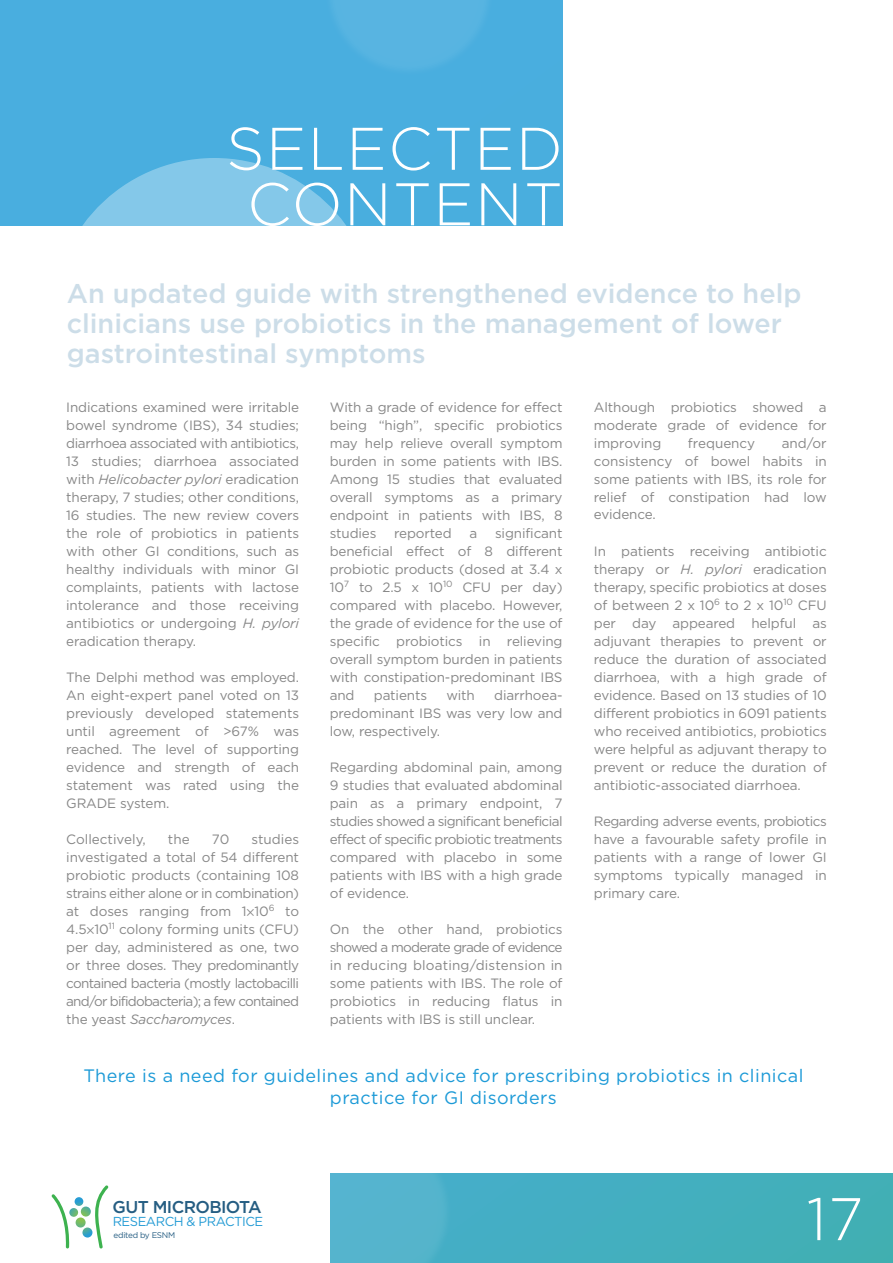
<style>
.page{position:relative;width:893px;height:1263px;background:#fff}
.page>*{position:absolute;margin:0;border:0;box-sizing:border-box;transform-origin:0 0}
.t1{font:300 60px/55.5px "Gotham";letter-spacing:.025em;color:#fff;text-align:center}
.t2{font:500 27px/30px "Gotham";color:#ccdde8}
.t3{font:18px/22.5px "Gotham";letter-spacing:.025em;color:#1c9ad7;text-align:center}
.t4{font:500 17.1px "Gotham";letter-spacing:-.035em;color:#255d82}
.t5{font:13.5px/18px "Gotham";letter-spacing:-.01em;color:#878787;text-align:justify}
.t6{font:13.05px "Gotham";letter-spacing:-.035em;color:#269cd5}
.t7{font:8.25px "Gotham";letter-spacing:-.035em;color:#255d82}
.s1{font-style:italic}
.s2{font-family:"Myriad Pro"}
</style>
<div class="page">
<div style="left:0;top:0;width:563px;height:225px;background:#49aedf"></div>
<div style="left:330px;top:1173px;width:563px;height:90px;background:#43afbd"></div>
<svg style="left:52px;top:1185px;width:56px;height:63px"></svg>
<img style="left:333px;top:0;width:153px;height:69px">
<svg style="left:46px;top:158px;width:336px;height:68px"></svg>
<img style="left:330px;top:1173px;width:171px;height:90px">
<h1 class="t1" style="left:226px;top:120px;width:338px">SELECTED<br>CONTENT</h1>
<h2 class="t2" style="left:67px;top:278px;width:736px">An updated guide with strengthened evidence to help clinicians use probiotics in the management of lower gastrointestinal symptoms</h2>
<p class="t5" style="left:66px;top:398px;width:234px">Indications examined were irritable bowel syndrome (IBS), 34 studies; diarrhoea associated with antibiotics, 13 studies; diarrhoea associated with <span class="s1">Helicobacter pylori</span> eradication therapy, 7 studies; other conditions, 16 studies. The new review covers the role of probiotics in patients with other GI conditions, such as healthy individuals with minor GI complaints, patients with lactose intolerance and those receiving antibiotics or undergoing <span class="s1">H. pylori </span>eradication therapy.</p>
<p class="t5" style="left:66px;top:667px;width:234px">The Delphi method was employed.<br>An eight-expert panel voted on 13 previously developed statements until agreement of &gt;67% was reached. The level of supporting evidence and strength of each statement was rated using the GRADE system.</p>
<p class="t5" style="left:66px;top:829px;width:81px">Collectively,</p>
<p class="t5" style="left:168px;top:829px;width:23px">the</p>
<p class="t5" style="left:212px;top:829px;width:19px">70</p>
<p class="t5" style="left:66px;top:829px;width:234px;text-indent:185px">studies investigated a total of 54 different probiotic products (containing 108 strains either alone or in combination) at doses ranging from 1<span class="s2">×</span>10<sup>6</sup> to 4.5<span class="s2">×</span>10<sup>11</sup> colony forming units (CFU) per day, administered as one, two or three doses. They predominantly contained bacteria (mostly lactobacilli and/or bifidobacteria); a few contained the yeast <span class="s1">Saccharomyces</span>.</p>
<p class="t5" style="left:330px;top:398px;width:234px">With a grade of evidence for effect being “high”, specific probiotics may help relieve overall symptom burden in some patients with IBS.<br>Among 15 studies that evaluated overall symptoms as a primary endpoint in patients with IBS, 8 studies</p>
<p class="t5" style="left:330px;top:523px;width:234px;text-indent:165px">significant beneficial effect of 8 different probiotic products (dosed at 3.4 x 10<sup>7</sup> to 2.5 x 10<sup>10</sup> CFU per day) compared with placebo. However, the grade of evidence for the use of specific probiotics in relieving overall symptom burden in patients with constipation-predominant IBS and</p>
<p class="t5" style="left:394px;top:523px;width:59px">reported</p>
<p class="t5" style="left:469px;top:523px;width:9px">a</p>
<p class="t5" style="left:330px;top:685px;width:234px;text-indent:164px">diarrhoea&shy;predominant IBS was very low and low, respectively.</p>
<p class="t5" style="left:330px;top:757px;width:234px">Regarding abdominal pain, among 9 studies that evaluated abdominal pain as a primary endpoint, 7 studies showed a significant beneficial effect of specific probiotic treatments compared with placebo in some patients with IBS with a high grade of evidence.</p>
<p class="t5" style="left:330px;top:919px;width:234px">On the other hand, probiotics showed a moderate grade of evidence in reducing bloating/distension in some patients with IBS. The role of probiotics in reducing flatus in patients with IBS is still unclear.</p>
<p class="t5" style="left:374px;top:685px;width:55px">patients</p>
<p class="t5" style="left:446px;top:685px;width:30px">with</p>
<p class="t5" style="left:594px;top:397px;width:234px">Although probiotics showed a moderate grade of evidence for improving</p>
<p class="t5" style="left:594px;top:433px;width:234px;text-indent:188px">and/or consistency of bowel habits in some patients with IBS, its role for relief of constipation had low evidence.</p>
<p class="t5" style="left:594px;top:541px;width:234px">In patients receiving antibiotic therapy or <span class="s1">H. pylori</span> eradication therapy, specific probiotics at doses of between 2 x 10<sup>6</sup> to 2 x 10<sup>10</sup> CFU per day appeared helpful as adjuvant therapies to prevent or reduce the duration of associated diarrhoea, with a high grade of evidence. Based on 13 studies of 10 different probiotics in 6091 patients who received antibiotics, probiotics were helpful as adjuvant therapy to prevent or reduce the duration of antibiotic-associated diarrhoea.</p>
<p class="t5" style="left:594px;top:811px;width:234px">Regarding adverse events, probiotics have a favourable safety profile in patients with a range of lower GI symptoms typically managed in primary care.</p>
<p class="t5" style="left:688px;top:433px;width:69px">frequency</p>
<h3 class="t3" style="left:83px;top:1064px;width:721px">There is a need for guidelines and advice for prescribing probiotics in clinical practice for GI disorders</h3>
<p class="t4" style="left:113px;top:1197px;width:151px">GUT MICROBIOTA</p>
<p class="t6" style="left:113px;top:1214px;width:152px">RESEARCH &amp; PRACTICE</p>
<p class="t7" style="left:114px;top:1230px;width:63px">edited by ESNM</p>
<h1 class="t1" style="left:807px;top:1190px;width:58px">17</h1>
</div>
